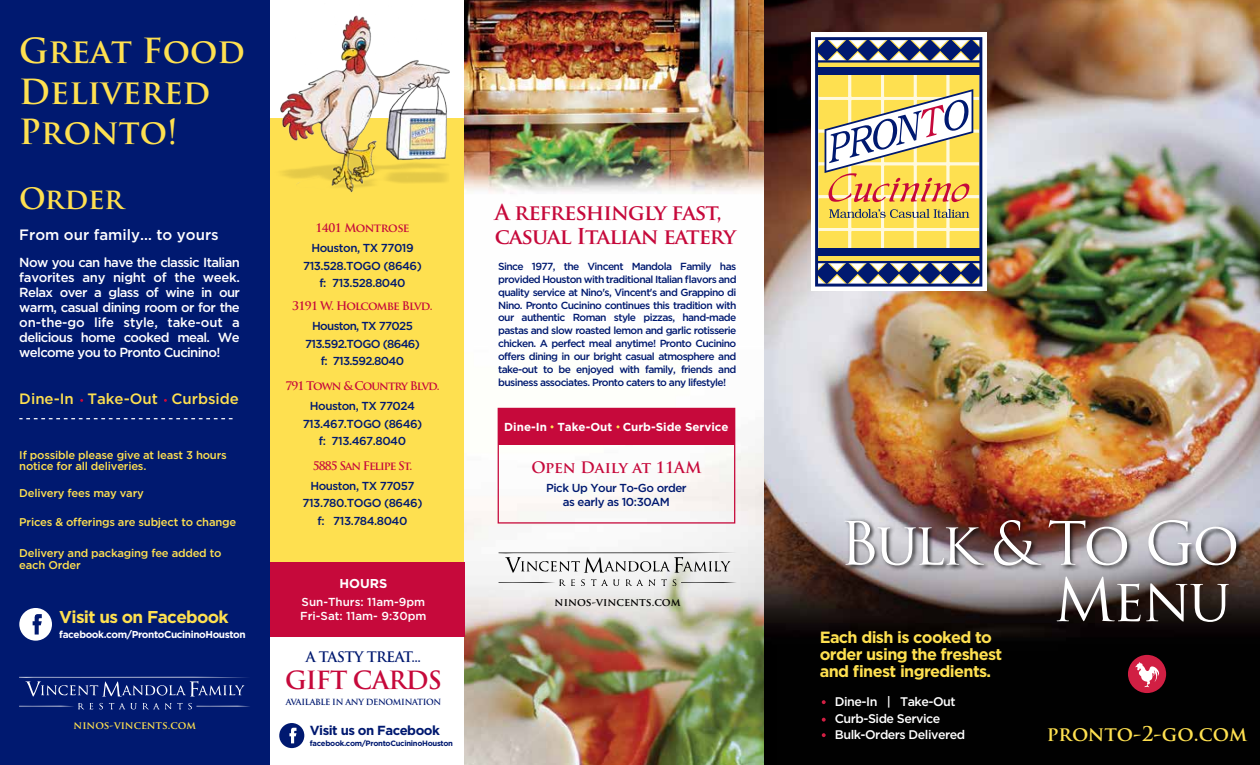
<style>
.page{position:relative;width:1260px;height:765px;background:#fff}
.page>*{position:absolute;margin:0;border:0;box-sizing:border-box;transform-origin:0 0}
.t1{font:58.12px/56.5px "Trajan Pro";letter-spacing:-.055em;color:#fff;text-align:right}
.t2{font:700 33.75px/40.5px "Trajan Pro";color:#fee050}
.t3{font:700 28.75px "Trajan Pro";letter-spacing:-.015em;color:#fee050}
.t4{font:700 24.5px "Trajan Pro";letter-spacing:-.04em;color:#c6093b}
.t5{font:700 21.38px/24px "Trajan Pro";letter-spacing:-.04em;color:#c6093b}
.t6{font:700 19.75px "Trajan Pro";color:#fee050}
.t7{font:700 17.12px "Gotham";letter-spacing:-.04em;color:#fee050}
.t8{font:700 16.25px/17px "Gotham";letter-spacing:-.04em;color:#fee050}
.t9{font:700 15.38px "Trajan Pro";color:#c6093b}
.t10{font:500 15px "Gotham";color:#fee050}
.t11{font:500 15px "Gotham";color:#fff}
.t12{font:700 14.12px "Trajan Pro";letter-spacing:-.04em;color:#001970}
.t13{font:500 13.12px/15px "Gotham";letter-spacing:-.05em;color:#fff;text-align:justify}
.t14{font:700 13.12px "Gotham";letter-spacing:-.04em;color:#001970}
.t15{font:700 12.88px "Gotham";color:#fff}
.t16{font:500 12.5px/16.9px "Gotham";letter-spacing:-.04em;color:#fff}
.t17{font:500 11.62px/17.5px "Gotham";letter-spacing:-.04em;color:#001970;text-align:center}
.t18{font:700 11.62px "Trajan Pro";letter-spacing:-.08em;color:#c6093b}
.t19{font:500 11.62px/17.5px "Gotham";letter-spacing:-.06em;color:#001970;text-align:center}
.t20{font:500 11.62px/13.9px "Gotham";color:#fff}
.t21{font:700 11.62px "Gotham";color:#fff}
.t22{font:700 11.62px "Trajan Pro";letter-spacing:-.04em;color:#c6093b}
.t23{font:500 11.25px/11.2px "Gotham";letter-spacing:-.02em;color:#fee050}
.t24{font:700 10.75px "Trajan Pro";color:#000}
.t25{font:700 10.5px "Trajan Pro";color:#fee050}
.t26{font:500 10.25px/12.9px "Gotham";letter-spacing:-.06em;color:#001970;text-align:justify}
.t27{font:700 10px "Gotham";letter-spacing:-.04em;color:#fff}
.t28{font:700 8.25px "Trajan Pro";letter-spacing:-.04em;color:#001970}
.t29{font:700 7.75px "Gotham";letter-spacing:-.04em;color:#001970}
</style>
<div class="page">
<img style="left:464px;top:0;width:300px;height:765px">
<div style="left:267px;top:0;width:197px;height:765px;background:#fee050"></div>
<div style="left:267px;top:565px;width:197px;height:200px;background:#fff"></div>
<div style="left:267px;top:0;width:197px;height:117px;background:#fff"></div>
<div style="left:498px;top:408px;width:237px;height:116px;border:1px solid #c6093b"></div>
<div style="left:498px;top:408px;width:237px;height:37px;background:#c6093b"></div>
<div style="left:259px;top:562px;width:205px;height:75px;background:#c6093b"></div>
<svg style="left:499px;top:552px;width:238px;height:35px"></svg>
<svg style="left:279px;top:723px;width:25px;height:25px"></svg>
<img style="left:271px;top:15px;width:179px;height:178px">
<div style="left:0;top:0;width:270px;height:765px;background:#001970"></div>
<svg style="left:19px;top:418px;width:214px;height:1px"></svg>
<svg style="left:19px;top:608px;width:33px;height:33px"></svg>
<svg style="left:19px;top:676px;width:231px;height:34px"></svg>
<img style="left:764px;top:0;width:496px;height:765px">
<svg style="left:822px;top:700px;width:4px;height:4px"></svg>
<svg style="left:822px;top:718px;width:4px;height:4px"></svg>
<svg style="left:822px;top:733px;width:4px;height:4px"></svg>
<div style="left:1128px;top:655px;width:38px;height:38px;background:#d11f43;border-radius:50%"></div>
<svg style="left:1135px;top:662px;width:24px;height:25px"></svg>
<div style="left:811px;top:33px;width:175px;height:258px;background:#fff"></div>
<svg style="left:815px;top:37px;width:167px;height:250px;background:#b5a97d"></svg>
<img style="left:836px;top:511px;width:424px;height:77px">
<h2 class="t2" style="left:19px;top:31px;width:227px">Great Food<br>Delivered<br>Pronto!</h2>
<h3 class="t3" style="left:19px;top:180px;width:106px">Order</h3>
<h3 class="t11" style="left:19px;top:226px;width:201px">From our family… to yours</h3>
<p class="t13" style="left:19px;top:255px;width:222px">Now you can have the classic Italian favorites any night of the week.<br>Relax over a glass of wine in our warm, casual dining room or for the on-the-go life style, take-out a delicious home cooked meal. We welcome you to Pronto Cucinino!</p>
<h3 class="t10" style="left:19px;top:390px;width:221px">Dine-In Take-Out Curbside</h3>
<p class="t23" style="left:19px;top:449px;width:209px">If possible please give at least 3 hours notice for all deliveries.</p>
<p class="t23" style="left:19px;top:488px;width:126px">Delivery fees may vary</p>
<p class="t23" style="left:19px;top:516px;width:218px">Prices &amp; offerings are subject to change</p>
<p class="t23" style="left:19px;top:548px;width:204px">Delivery and packaging fee added to each Order</p>
<h3 class="t7" style="left:59px;top:607px;width:171px">Visit us on Facebook</h3>
<p class="t27" style="left:59px;top:629px;width:188px">facebook.com/ProntoCucininoHouston</p>
<p class="t25" style="left:74px;top:718px;width:124px">ninos-vincents.com</p>
<p class="t22" style="left:315px;top:221px;width:96px">1401 Montrose</p>
<p class="t17" style="left:303px;top:239px;width:120px">Houston, TX 77019<br>713.528.TOGO (8646) f: 713.528.8040</p>
<p class="t18" style="left:292px;top:299px;width:142px">3191 W. Holcombe Blvd.</p>
<p class="t19" style="left:305px;top:317px;width:116px">Houston, TX 77025<br>713.592.TOGO (8646) f: 713.592.8040</p>
<p class="t18" style="left:285px;top:379px;width:156px">791 Town &amp; Country Blvd.</p>
<p class="t17" style="left:303px;top:397px;width:121px">Houston, TX 77024<br>713.467.TOGO (8646) f: 713.467.8040</p>
<p class="t18" style="left:313px;top:458px;width:101px">5885 San Felipe St.</p>
<p class="t17" style="left:303px;top:477px;width:121px">Houston, TX 77057<br>713.780.TOGO (8646) f: 713.784.8040</p>
<h3 class="t5" style="left:495px;top:201px;width:243px">A refreshingly fast, casual Italian eatery</h3>
<p class="t26" style="left:498px;top:260px;width:240px">Since 1977, the Vincent Mandola Family has provided Houston with traditional Italian flavors and quality service at Nino's, Vincent's and Grappino di Nino. Pronto Cucinino continues this tradition with our authentic Roman style pizzas, hand-made pastas and slow roasted lemon and garlic rotisserie chicken. A perfect meal anytime! Pronto Cucinino offers dining in our bright casual atmosphere and take-out to be enjoyed with family, friends and business associates. Pronto caters to any lifestyle!</p>
<p class="t21" style="left:504px;top:420px;width:226px">Dine-In Take-Out Curb-Side Service</p>
<h3 class="t9" style="left:531px;top:457px;width:172px">Open Daily at 11AM</h3>
<p class="t17" style="left:546px;top:480px;width:142px;line-height:14.1px">Pick Up Your To-Go order as early as 10:30AM</p>
<p class="t15" style="left:339px;top:576px;width:49px">HOURS</p>
<p class="t20" style="left:300px;top:594px;width:128px">Sun-Thurs: 11am-9pm<br>Fri-Sat: 11am- 9:30pm</p>
<p class="t24" style="left:555px;top:595px;width:128px">ninos-vincents.com</p>
<h3 class="t12" style="left:306px;top:648px;width:117px">A TASTY TREAT...</h3>
<h3 class="t4" style="left:285px;top:665px;width:158px">GIFT CARDS</h3>
<p class="t28" style="left:286px;top:697px;width:157px">AVAILABLE IN ANY DENOMINATION</p>
<p class="t14" style="left:310px;top:722px;width:132px">Visit us on Facebook</p>
<p class="t29" style="left:310px;top:739px;width:145px">facebook.com/ProntoCucininoHouston</p>
<h1 class="t1" style="left:839px;top:515px;width:402px">Bulk &amp; To Go<br>Menu</h1>
<h3 class="t8" style="left:820px;top:628px;width:184px">Each dish is cooked to order using the freshest and finest ingredients.</h3>
<p class="t16" style="left:835px;top:692px;width:132px">Dine-In | Take-Out<br>Curb-Side Service<br>Bulk-Orders Delivered</p>
<h3 class="t6" style="left:1047px;top:722px;width:202px">pronto-2-go.com</h3>
</div>
